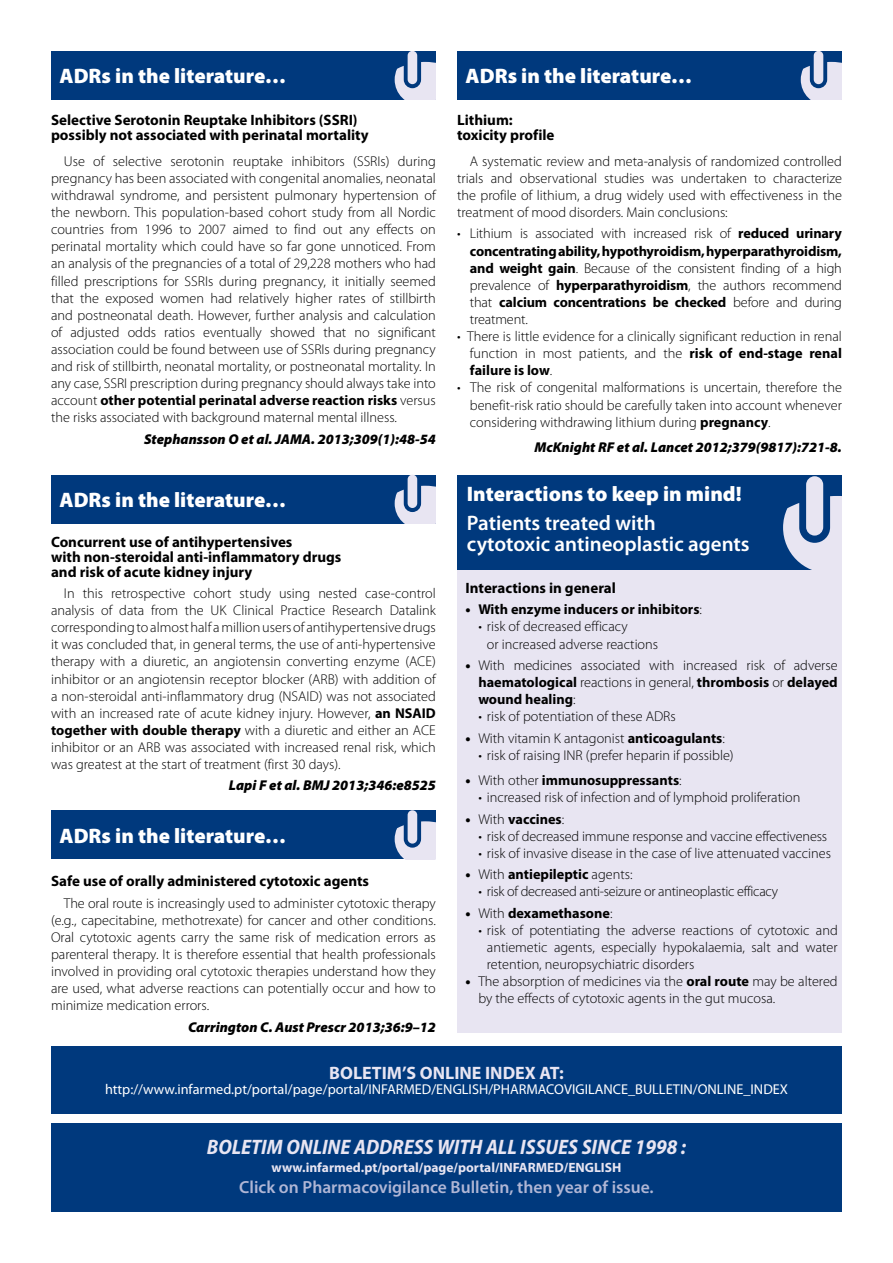
<style>
.page{position:relative;width:893px;height:1263px;background:#fff}
.page>*{position:absolute;margin:0;border:0;box-sizing:border-box;transform-origin:0 0}
.t1{font:900 21px "Myriad Pro";color:#fff}
.t2{font:600 21px/21px "Myriad Pro";color:#fff}
.t3{font:italic 700 semi-condensed 21px "Myriad Pro";color:#e8e5f2}
.t4{font:700 18px "Myriad Pro";color:#e8e5f2}
.t5{font:600 17.55px "Myriad Pro";color:#b0b6d5}
.t6{font:700 15px/15px "Myriad Pro";color:#000}
.t7{font:300 14.25px/17.1px "Myriad Pro";color:#000;text-align:justify}
.t8{font:italic 900 14.25px "Myriad Pro";color:#000}
.t9{font:700 14.25px "Myriad Pro";color:#000}
.t10{font:14.25px "Myriad Pro";color:#fff}
.t11{font:300 14.25px "Myriad Pro";letter-spacing:-.02em;color:#000}
.t12{font:700 13.5px "Myriad Pro";color:#e8e5f2}
.s1{font-weight:700}
.s2{font-weight:900}
.s3{font-weight:300}
</style>
<div class="page">
<div style="left:51px;top:1123px;width:791px;height:88px;background:#00397d"></div>
<div style="left:51px;top:1046px;width:791px;height:67px;background:#00397d"></div>
<div style="left:457px;top:475px;width:385px;height:558px;background:#e8e5f2"></div>
<div style="left:51px;top:51px;width:385px;height:49px;background:#00397d"></div>
<svg style="left:395px;top:51px;width:41px;height:49px"></svg>
<div style="left:457px;top:51px;width:385px;height:49px;background:#00397d"></div>
<svg style="left:801px;top:51px;width:41px;height:49px"></svg>
<div style="left:51px;top:475px;width:385px;height:48px;background:#00397d"></div>
<svg style="left:395px;top:475px;width:41px;height:48px"></svg>
<div style="left:51px;top:810px;width:385px;height:49px;background:#00397d"></div>
<svg style="left:395px;top:810px;width:41px;height:49px"></svg>
<div style="left:457px;top:475px;width:385px;height:95px;background:#00397d"></div>
<svg style="left:783px;top:476px;width:59px;height:94px"></svg>
<h1 class="t1" style="left:60px;top:64px;width:228px">ADRs in the literature…</h1>
<h1 class="t1" style="left:466px;top:64px;width:176px">RAM na Literatura</h1>
<h1 class="t1" style="left:60px;top:64px;width:176px">RAM na Literatura</h1>
<h1 class="t1" style="left:466px;top:64px;width:228px">ADRs in the literature…</h1>
<p class="t6" style="left:51px;top:113px;width:319px">Selective Serotonin Reuptake Inhibitors (SSRI) possibly not associated with perinatal mortality</p>
<p class="t7" style="left:51px;top:153px;width:386px;text-indent:13px">Use of selective serotonin reuptake inhibitors (SSRIs) during pregnancy has been associated with congenital anomalies, neonatal withdrawal syndrome, and persistent pulmonary hypertension of the newborn. This population-based cohort study from all Nordic countries from 1996 to 2007 aimed to find out any effects on perinatal mortality which could have so far gone unnoticed. From an analysis of the pregnancies of a total of 29,228 mothers who had filled prescriptions for SSRIs during pregnancy, it initially seemed that the exposed women had relatively higher rates of stillbirth and postneonatal death. However, further analysis and calculation of adjusted odds ratios eventually showed that no significant association could be found between use of SSRIs during pregnancy and risk of stillbirth, neonatal mortality, or postneonatal mortality. In any case, SSRI prescription during pregnancy should always take into account <span class="s1">other potential perinatal adverse reaction risks</span> versus the risks associated with background maternal mental illness.</p>
<p class="t8" style="left:144px;top:431px;width:293px">Stephansson O et al. JAMA. 2013;309(1):48-54</p>
<h1 class="t1" style="left:60px;top:488px;width:228px">ADRs in the literature…</h1>
<p class="t6" style="left:51px;top:534px;width:292px">Concurrent use of antihypertensives<br>with non-steroidal anti-inflammatory drugs and risk of acute kidney injury</p>
<p class="t7" style="left:51px;top:585px;width:386px;text-indent:13px">In this retrospective cohort study using nested case-control analysis of data from the UK Clinical Practice Research Datalink corresponding to almost half a million users of antihypertensive drugs it was concluded that, in general terms, the use of anti-hypertensive therapy with a diuretic, an angiotensin converting enzyme (ACE) inhibitor or an angiotensin receptor blocker (ARB) with addition of a non-steroidal anti-inflammatory drug (NSAID) was not associated with an increased rate of acute kidney injury. However, <span class="s1">an NSAID together with double therapy</span> with a diuretic and either an ACE inhibitor or an ARB was associated with increased renal risk, which was greatest at the start of treatment (first 30 days).</p>
<p class="t8" style="left:229px;top:778px;width:209px">Lapi F et al. BMJ 2013;346:e8525</p>
<h1 class="t1" style="left:60px;top:824px;width:228px">ADRs in the literature…</h1>
<p class="t6" style="left:51px;top:874px;width:320px">Safe use of orally administered cytotoxic agents</p>
<p class="t7" style="left:51px;top:895px;width:386px;text-indent:13px">The oral route is increasingly used to administer cytotoxic therapy (e.g., capecitabine, methotrexate) for cancer and other conditions.<br>Oral cytotoxic agents carry the same risk of medication errors as parenteral therapy. It is therefore essential that health professionals involved in providing oral cytotoxic therapies understand how they are used, what adverse reactions can potentially occur and how to minimize medication errors.</p>
<p class="t8" style="left:188px;top:1019px;width:249px">Carrington C. Aust Prescr 2013;36:9–12</p>
<p class="t6" style="left:457px;top:113px;width:99px">Lithium: toxicity profile</p>
<p class="t7" style="left:457px;top:153px;width:386px;text-indent:13px">A systematic review and meta-analysis of randomized controlled trials and observational studies was undertaken to characterize the profile of lithium, a drug widely used with effectiveness in the treatment of mood disorders. Main conclusions:</p>
<p class="t7" style="left:470px;top:225px;width:374px;text-indent:-13px">• Lithium is associated with increased risk of <span class="s1">reduced urinary concentrating ability, hypothyroidism, hyperparathyroidism, and weight gain</span>. Because of the consistent finding of a high prevalence of <span class="s1">hyperparathyroidism</span>, the authors recommend that <span class="s1">calcium concentrations be checked</span> before and during treatment.</p>
<p class="t7" style="left:470px;top:328px;width:374px;text-indent:-13px">• There is little evidence for a clinically significant reduction in renal function in most patients, and the <span class="s1">risk of end-stage renal failure is low</span>.</p>
<p class="t7" style="left:470px;top:379px;width:374px;text-indent:-13px">• The risk of congenital malformations is uncertain, therefore the benefit-risk ratio should be carefully taken into account whenever considering withdrawing lithium during <span class="s1">pregnancy</span>.</p>
<p class="t8" style="left:534px;top:439px;width:309px">McKnight RF et al. Lancet 2012;379(9817):721-8.</p>
<h1 class="t1" style="left:467px;top:481px;width:276px">Interactions to keep in mind!</h1>
<h1 class="t2" style="left:467px;top:513px;width:284px">Patients treated with<br>cytotoxic antineoplastic agents</h1>
<p class="t6" style="left:466px;top:581px;width:152px">Interactions in general</p>
<p class="t9" style="left:466px;top:601px;width:238px"><span class="s2">•</span> With enzyme inducers or inhibitors<span class="s3">:</span></p>
<p class="t7" style="left:487px;top:618px;width:173px;text-indent:-9px">• risk of decreased efficacy<br>or increased adverse reactions</p>
<p class="t7" style="left:478px;top:657px;width:361px;text-indent:-13px"><span class="s2">•</span> With medicines associated with increased risk of adverse <span class="s1">haematological</span> reactions in general, <span class="s1">thrombosis</span> or <span class="s1">delayed wound healing</span>:</p>
<p class="t7" style="left:478px;top:708px;width:199px">• risk of potentiation of these ADRs</p>
<p class="t7" style="left:466px;top:729px;width:261px"><span class="s2">•</span> With vitamin K antagonist <span class="s1">anticoagulants</span>:</p>
<p class="t7" style="left:478px;top:747px;width:257px">• risk of raising INR (prefer heparin if possible)</p>
<p class="t9" style="left:466px;top:772px;width:218px"><span class="s2">•</span> <span class="s3">With other</span> immunosuppressants<span class="s3">:</span></p>
<p class="t7" style="left:478px;top:789px;width:323px">• increased risk of infection and of lymphoid proliferation</p>
<p class="t9" style="left:466px;top:811px;width:100px"><span class="s2">•</span> <span class="s3">With</span> vaccines<span class="s3">:</span></p>
<p class="t7" style="left:478px;top:828px;width:350px">• risk of decreased immune response and vaccine effectiveness</p>
<p class="t7" style="left:478px;top:845px;width:354px">• risk of invasive disease in the case of live attenuated vaccines</p>
<p class="t9" style="left:466px;top:866px;width:168px"><span class="s2">•</span> <span class="s3">With</span> antiepileptic <span class="s3">agents:</span></p>
<p class="t11" style="left:478px;top:884px;width:301px">• risk of decreased anti-seizure or antineoplastic efficacy</p>
<p class="t9" style="left:466px;top:905px;width:148px"><span class="s2">•</span> <span class="s3">With</span> dexamethasone<span class="s3">:</span></p>
<p class="t7" style="left:487px;top:922px;width:352px;text-indent:-9px">• risk of potentiating the adverse reactions of cytotoxic and antiemetic agents, especially hypokalaemia, salt and water retention, neuropsychiatric disorders</p>
<p class="t7" style="left:478px;top:973px;width:361px;text-indent:-13px"><span class="s2">•</span> The absorption of medicines via the <span class="s1">oral route</span> may be altered by the effects of cytotoxic agents in the gut mucosa.</p>
<p class="t4" style="left:329px;top:1062px;width:236px">BOLETIM’S ONLINE INDEX AT:</p>
<p class="t10" style="left:105px;top:1081px;width:684px">http://www.infarmed.pt/portal/page/portal/INFARMED/ENGLISH/PHARMACOVIGILANCE_BULLETIN/ONLINE_INDEX</p>
<h1 class="t3" style="left:207px;top:1135px;width:481px">BOLETIM ONLINE ADDRESS WITH ALL ISSUES SINCE 1998 :</h1>
<p class="t12" style="left:272px;top:1160px;width:351px">www.infarmed.pt/portal/page/portal/INFARMED/ENGLISH</p>
<p class="t5" style="left:239px;top:1177px;width:416px">Click on Pharmacovigilance Bulletin, then year of issue.</p>
</div>
